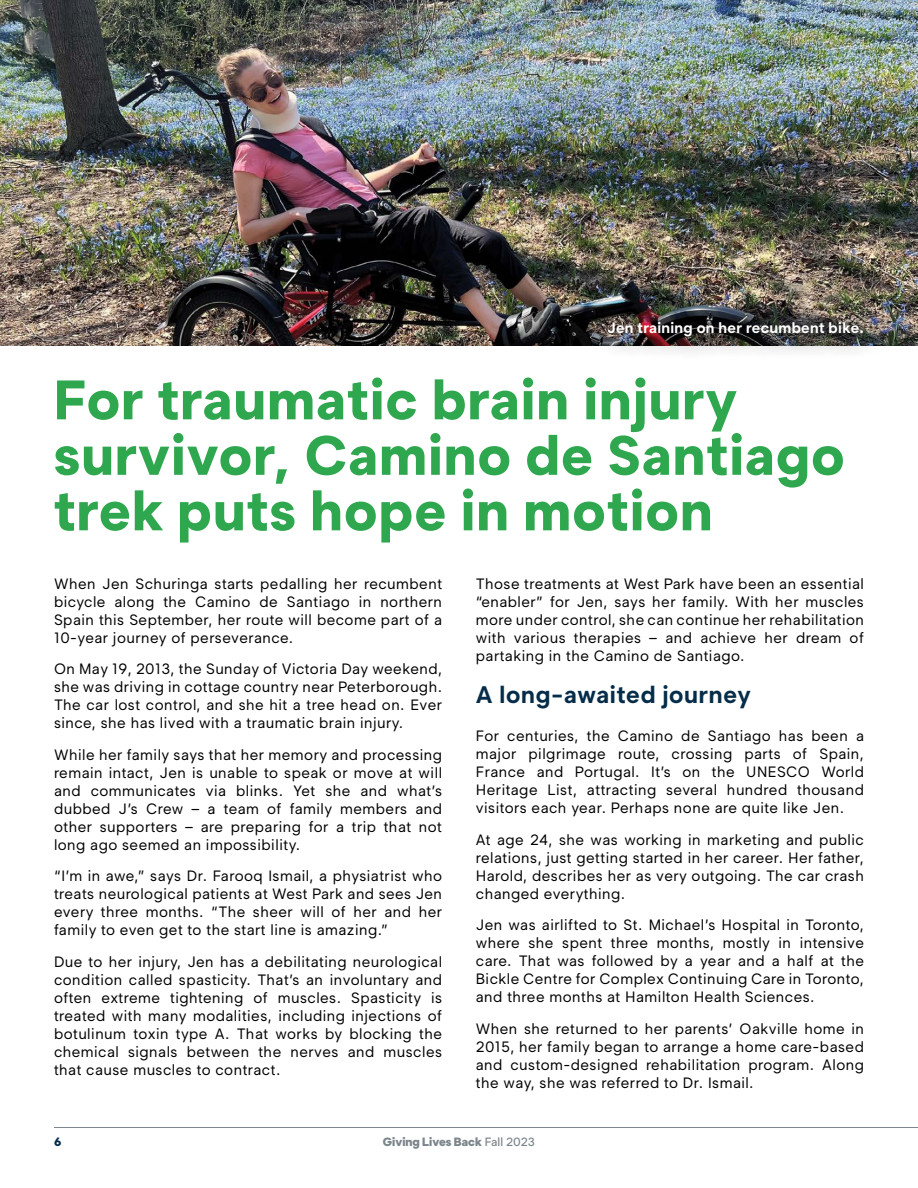
<style>
.page{position:relative;width:918px;height:1188px;background:#fff}
.page>*{position:absolute;margin:0;border:0;box-sizing:border-box;transform-origin:0 0}
.H2_header{font:800 55.5px/55.5px "Segment";letter-spacing:.025em;color:#2fa74e}
.t1{font:700 24px "Segment";letter-spacing:.03em;color:#052c49}
.body_copy{font:15px/18px "Segment";letter-spacing:.03em;color:#000;text-align:justify}
.t2{font:700 15px "Segment";letter-spacing:.02em;color:#fff}
.t3{font:900 12px "Segment";color:#7b858b}
.t4{font:900 12px "Segment";color:#052c49}
.s1{font-weight:500}
</style>
<div class="page">
<img style="left:0;top:0;width:918px;height:346px">
<div style="left:594px;top:306px;width:292px;height:56px;background:#000;opacity:.9"></div>
<hr style="left:54px;top:1127px;width:864px;height:1px;background:#7b858b">
<p class="t2" style="left:608px;top:318px;width:258px">Jen training on her recumbent bike.</p>
<p class="H2_header" style="left:54px;top:372px;width:792px">For traumatic brain injury survivor, Camino de Santiago trek puts hope in motion</p>
<p class="body_copy" style="left:54px;top:574px;width:390px">When Jen Schuringa starts pedalling her recumbent bicycle along the Camino de Santiago in northern Spain this September, her route will become part of a 10-year journey of perseverance.</p>
<p class="body_copy" style="left:54px;top:660px;width:390px">On May 19, 2013, the Sunday of Victoria Day weekend, she was driving in cottage country near Peterborough.<br>The car lost control, and she hit a tree head on. Ever since, she has lived with a traumatic brain injury.</p>
<p class="body_copy" style="left:54px;top:745px;width:390px">While her family says that her memory and processing remain intact, Jen is unable to speak or move at will and communicates via blinks. Yet she and what’s dubbed J’s Crew – a team of family members and other supporters – are preparing for a trip that not long ago seemed an impossibility.</p>
<p class="body_copy" style="left:54px;top:867px;width:390px">“I’m in awe,” says Dr. Farooq Ismail, a physiatrist who treats neurological patients at West Park and sees Jen every three months. “The sheer will of her and her family to even get to the start line is amazing.”</p>
<p class="body_copy" style="left:54px;top:952px;width:390px">Due to her injury, Jen has a debilitating neurological condition called spasticity. That’s an involuntary and often extreme tightening of muscles. Spasticity is treated with many modalities, including injections of botulinum toxin type A. That works by blocking the chemical signals between the nerves and muscles that cause muscles to contract.</p>
<p class="body_copy" style="left:476px;top:574px;width:390px">Those treatments at West Park have been an essential “enabler” for Jen, says her family. With her muscles more under control, she can continue her rehabilitation with various therapies – and achieve her dream of partaking in the Camino de Santiago.</p>
<h3 class="t1" style="left:476px;top:680px;width:276px">A long-awaited journey</h3>
<p class="body_copy" style="left:476px;top:727px;width:390px">For centuries, the Camino de Santiago has been a major pilgrimage route, crossing parts of Spain, France and Portugal. It’s on the UNESCO World Heritage List, attracting several hundred thousand visitors each year. Perhaps none are quite like Jen.</p>
<p class="body_copy" style="left:476px;top:830px;width:390px">At age 24, she was working in marketing and public relations, just getting started in her career. Her father, Harold, describes her as very outgoing. The car crash changed everything.</p>
<p class="body_copy" style="left:476px;top:916px;width:390px">Jen was airlifted to St. Michael’s Hospital in Toronto, where she spent three months, mostly in intensive care. That was followed by a year and a half at the Bickle Centre for Complex Continuing Care in Toronto, and three months at Hamilton Health Sciences.</p>
<p class="body_copy" style="left:476px;top:1019px;width:390px">When she returned to her parents’ Oakville home in 2015, her family began to arrange a home care-based and custom-designed rehabilitation program. Along the way, she was referred to Dr. Ismail.</p>
<p class="t4" style="left:54px;top:1134px;width:9px">6</p>
<p class="t3" style="left:383px;top:1134px;width:154px">Giving Lives Back <span class="s1">Fall 2023</span></p>
</div>
